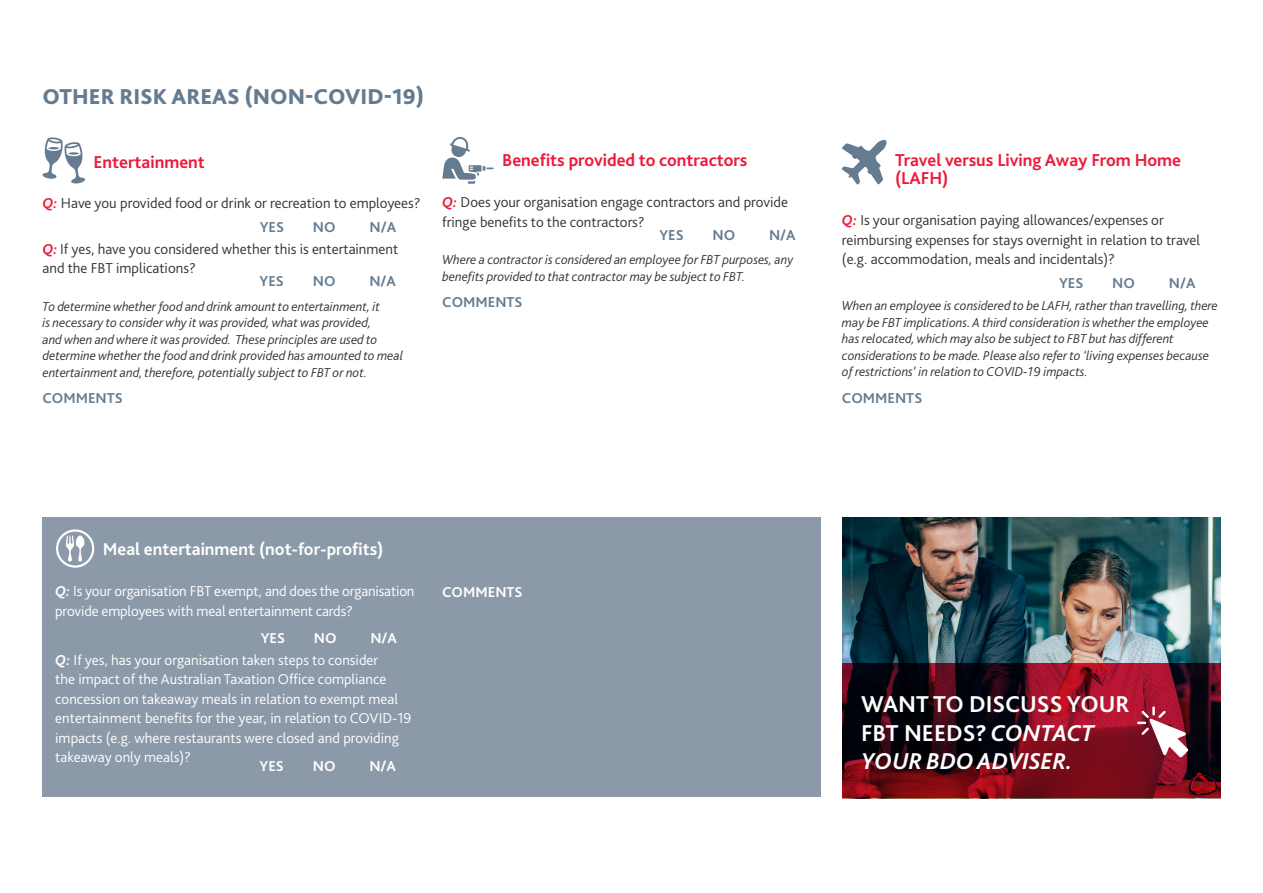
<style>
.page{position:relative;width:1263px;height:893px;background:#fff}
.page>*{position:absolute;margin:0;border:0;box-sizing:border-box;transform-origin:0 0}
.t1{font:700 24px/28.5px "Bliss Pro";color:#fff}
.t2{font:800 22.5px "Bliss Pro";color:#657c90}
.t3{font:700 18px/18px "Bliss Pro";color:#ed1a3b}
.t4{font:700 18px "Bliss Pro";color:#fff}
.t5{font:300 15px/19.5px "Bliss Pro";color:#fff}
.t6{font:300 15px/19.5px "Bliss Pro";color:#343331}
.t7{font:700 15px "Bliss Pro";color:#657c90}
.t8{font:700 15px "Bliss Pro";color:#fff}
.t9{font:italic 300 13.5px/16.5px "Bliss Pro";color:#343331}
.s1{font-weight:700;font-style:italic;color:#ed1a3b}
.s2{font-weight:700;font-style:italic}
.s3{font-style:italic}
</style>
<div class="page">
<div style="left:43px;top:517px;width:778px;height:280px;background:#8c99a9"></div>
<svg style="left:56px;top:529px;width:38px;height:39px"></svg>
<img style="left:842px;top:517px;width:378px;height:146px">
<svg style="left:842px;top:663px;width:378px;height:135px;background:#530a17"></svg>
<svg style="left:842px;top:140px;width:45px;height:45px"></svg>
<svg style="left:42px;top:137px;width:43px;height:46px"></svg>
<svg style="left:442px;top:137px;width:52px;height:47px"></svg>
<svg style="left:1137px;top:706px;width:53px;height:53px"></svg>
<h2 class="t2" style="left:43px;top:83px;width:383px">OTHER RISK AREAS (NON-COVID-19)</h2>
<h3 class="t3" style="left:94px;top:152px;width:113px">Entertainment</h3>
<p class="t6" style="left:43px;top:193px;width:380px"><span class="s1">Q:</span> Have you provided food or drink or recreation to employees?</p>
<p class="t6" style="left:43px;top:238px;width:357px"><span class="s1">Q:</span> If yes, have you considered whether this is entertainment and the FBT implications?</p>
<p class="t9" style="left:43px;top:298px;width:362px">To determine whether food and drink amount to entertainment, it<br>is necessary to consider why it was provided, what was provided,<br>and when and where it was provided. These principles are used to determine whether the food and drink provided has amounted to meal entertainment and, therefore, potentially subject to FBT or not.</p>
<p class="t7" style="left:43px;top:389px;width:82px">COMMENTS</p>
<p class="t7" style="left:260px;top:218px;width:26px">YES</p>
<p class="t7" style="left:313px;top:218px;width:24px">NO</p>
<p class="t7" style="left:369px;top:218px;width:28px">N/A</p>
<p class="t7" style="left:260px;top:272px;width:26px">YES</p>
<p class="t7" style="left:313px;top:272px;width:24px">NO</p>
<p class="t7" style="left:369px;top:272px;width:28px">N/A</p>
<h3 class="t3" style="left:502px;top:151px;width:247px">Benefits provided to contractors</h3>
<p class="t6" style="left:442px;top:192px;width:347px"><span class="s1">Q:</span> Does your organisation engage contractors and provide fringe benefits to the contractors?</p>
<p class="t9" style="left:442px;top:251px;width:352px">Where a contractor is considered an employee for FBT purposes, any benefits provided to that contractor may be subject to FBT.</p>
<p class="t7" style="left:442px;top:293px;width:82px">COMMENTS</p>
<p class="t7" style="left:659px;top:226px;width:26px">YES</p>
<p class="t7" style="left:712px;top:226px;width:24px">NO</p>
<p class="t7" style="left:769px;top:226px;width:28px">N/A</p>
<h3 class="t3" style="left:895px;top:151px;width:288px">Travel versus Living Away From Home (LAFH)</h3>
<p class="t6" style="left:842px;top:210px;width:360px"><span class="s1">Q:</span> Is your organisation paying allowances/expenses or reimbursing expenses for stays overnight in relation to travel (e.g. accommodation, meals and incidentals)?</p>
<p class="t9" style="left:842px;top:297px;width:377px">When an employee is considered to be LAFH, rather than travelling, there may be FBT implications. A third consideration is whether the employee has relocated, which may also be subject to FBT but has different considerations to be made. Please also refer to ‘living expenses because of restrictions’ in relation to COVID-19 impacts.</p>
<p class="t7" style="left:842px;top:389px;width:82px">COMMENTS</p>
<p class="t7" style="left:1059px;top:274px;width:26px">YES</p>
<p class="t7" style="left:1112px;top:274px;width:24px">NO</p>
<p class="t7" style="left:1169px;top:274px;width:28px">N/A</p>
<h3 class="t4" style="left:103px;top:538px;width:282px">Meal entertainment (not-for-profits)</h3>
<p class="t5" style="left:55px;top:581px;width:361px"><span class="s2">Q:</span> Is your organisation FBT exempt, and does the organisation provide employees with meal entertainment cards?</p>
<p class="t5" style="left:55px;top:650px;width:358px"><span class="s2">Q:</span> If yes, has your organisation taken steps to consider<br>the impact of the Australian Taxation Office compliance concession on takeaway meals in relation to exempt meal entertainment benefits for the year, in relation to COVID-19 impacts (e.g. where restaurants were closed and providing takeaway only meals)?</p>
<p class="t8" style="left:261px;top:629px;width:26px">YES</p>
<p class="t8" style="left:314px;top:629px;width:24px">NO</p>
<p class="t8" style="left:370px;top:629px;width:28px">N/A</p>
<p class="t8" style="left:260px;top:757px;width:26px">YES</p>
<p class="t8" style="left:313px;top:757px;width:24px">NO</p>
<p class="t8" style="left:369px;top:757px;width:28px">N/A</p>
<p class="t8" style="left:442px;top:583px;width:82px">COMMENTS</p>
<h1 class="t1" style="left:861px;top:690px;width:270px">WANT TO DISCUSS YOUR<br>FBT NEEDS? <span class="s3">CONTACT<br>YOUR BDO ADVISER.</span></h1>
</div>
